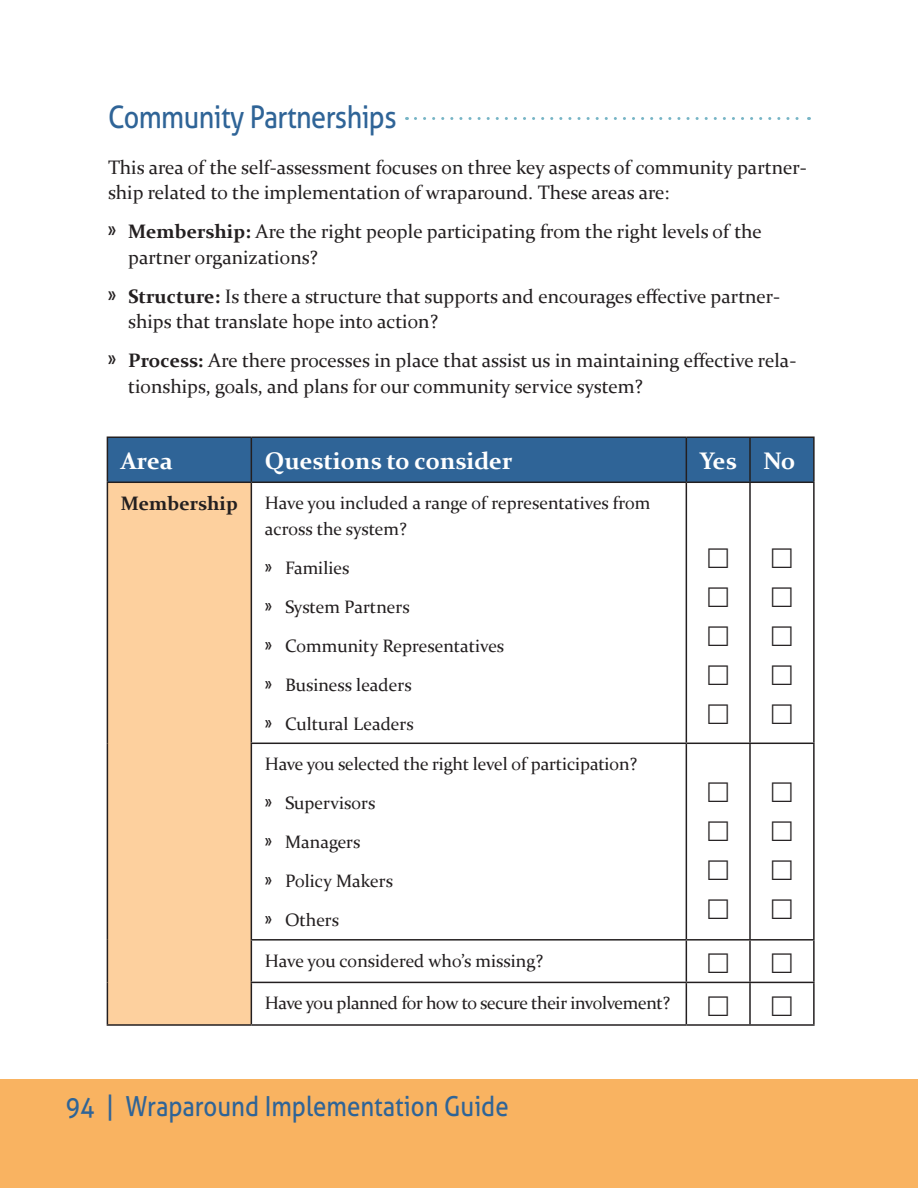
<style>
.page{position:relative;width:918px;height:1188px;background:#fff}
.page>*{position:absolute;margin:0;border:0;box-sizing:border-box;transform-origin:0 0}
.t1{font:31.05px "Aller";letter-spacing:-.02em;color:#2f6497;scale:.87 1}
.t2{font:27.6px "Aller";color:#2f6497;scale:.87 1}
.t3{font:700 24px "Constantia";color:#fff}
.t4{font:19.5px/25.5px "Constantia";color:#231f20}
.t5{font:700 19.5px "Constantia";color:#231f20}
.t6{font:18px/39px "Constantia";color:#231f20}
.t7{font:18px "Constantia";letter-spacing:-.02em;color:#231f20}
.s1{font-family:"Big Noodle Titling";font-size:21px}
.s2{font-weight:700}
.s3{font-family:"Big Noodle Titling"}
</style>
<div class="page">
<div style="left:108px;top:438px;width:705px;height:44px;background:#2f6497"></div>
<div style="left:107px;top:482px;width:144px;height:543px;background:#fdd09e"></div>
<hr style="left:107px;top:436px;width:144px;height:2px;background:#231f20">
<hr style="left:107px;top:438px;width:1px;height:44px;background:#231f20">
<hr style="left:251px;top:436px;width:435px;height:2px;background:#231f20">
<hr style="left:251px;top:438px;width:1px;height:44px;background:#231f20">
<hr style="left:686px;top:436px;width:64px;height:2px;background:#231f20">
<hr style="left:686px;top:438px;width:1px;height:44px;background:#231f20">
<hr style="left:750px;top:436px;width:65px;height:2px;background:#231f20">
<hr style="left:749px;top:438px;width:2px;height:44px;background:#231f20">
<hr style="left:813px;top:438px;width:2px;height:44px;background:#231f20">
<hr style="left:107px;top:482px;width:144px;height:1px;background:#231f20">
<hr style="left:107px;top:483px;width:1px;height:260px;background:#231f20">
<hr style="left:251px;top:482px;width:435px;height:1px;background:#231f20">
<hr style="left:251px;top:483px;width:1px;height:260px;background:#231f20">
<hr style="left:686px;top:482px;width:64px;height:1px;background:#231f20">
<hr style="left:686px;top:483px;width:1px;height:260px;background:#231f20">
<hr style="left:750px;top:482px;width:65px;height:1px;background:#231f20">
<hr style="left:749px;top:483px;width:2px;height:260px;background:#231f20">
<hr style="left:813px;top:483px;width:2px;height:260px;background:#231f20">
<hr style="left:107px;top:743px;width:1px;height:197px;background:#231f20">
<hr style="left:251px;top:743px;width:435px;height:1px;background:#231f20">
<hr style="left:251px;top:744px;width:1px;height:195px;background:#231f20">
<hr style="left:686px;top:743px;width:64px;height:1px;background:#231f20">
<hr style="left:686px;top:744px;width:1px;height:195px;background:#231f20">
<hr style="left:750px;top:743px;width:65px;height:1px;background:#231f20">
<hr style="left:749px;top:744px;width:2px;height:195px;background:#231f20">
<hr style="left:813px;top:744px;width:2px;height:195px;background:#231f20">
<hr style="left:107px;top:940px;width:1px;height:42px;background:#231f20">
<hr style="left:251px;top:939px;width:435px;height:2px;background:#231f20">
<hr style="left:251px;top:941px;width:1px;height:41px;background:#231f20">
<hr style="left:686px;top:939px;width:64px;height:2px;background:#231f20">
<hr style="left:686px;top:941px;width:1px;height:41px;background:#231f20">
<hr style="left:750px;top:939px;width:65px;height:2px;background:#231f20">
<hr style="left:749px;top:941px;width:2px;height:41px;background:#231f20">
<hr style="left:813px;top:941px;width:2px;height:41px;background:#231f20">
<hr style="left:107px;top:982px;width:1px;height:42px;background:#231f20">
<hr style="left:251px;top:982px;width:435px;height:1px;background:#231f20">
<hr style="left:251px;top:983px;width:1px;height:41px;background:#231f20">
<hr style="left:686px;top:982px;width:64px;height:1px;background:#231f20">
<hr style="left:686px;top:983px;width:1px;height:41px;background:#231f20">
<hr style="left:750px;top:982px;width:65px;height:1px;background:#231f20">
<hr style="left:749px;top:983px;width:2px;height:41px;background:#231f20">
<hr style="left:813px;top:983px;width:2px;height:41px;background:#231f20">
<hr style="left:107px;top:1024px;width:144px;height:2px;background:#231f20">
<hr style="left:251px;top:1024px;width:435px;height:2px;background:#231f20">
<hr style="left:686px;top:1024px;width:64px;height:2px;background:#231f20">
<hr style="left:750px;top:1024px;width:65px;height:2px;background:#231f20">
<svg style="left:415px;top:117px;width:394px;height:3px"></svg>
<div style="left:0;top:1079px;width:918px;height:109px;background:#f9b361"></div>
<h1 class="t1" style="left:108px;top:98px;width:333px">Community Partnerships</h1>
<p class="t4" style="left:108px;top:153px;width:700px">This area of the self-assessment focuses on three key aspects of community partner&shy;ship related to the implementation of wraparound. These areas are:</p>
<p class="t4" style="left:128px;top:218px;width:635px;text-indent:-20px"><span class="s1">»</span> <span class="s2">Membership:</span> Are the right people participating from the right levels of the partner organizations?</p>
<p class="t4" style="left:128px;top:282px;width:654px;text-indent:-20px"><span class="s1">»</span> <span class="s2">Structure:</span> Is there a structure that supports and encourages effective partner&shy;ships that translate hope into action?</p>
<p class="t4" style="left:128px;top:347px;width:670px;text-indent:-20px"><span class="s1">»</span> <span class="s2">Process:</span> Are there processes in place that assist us in maintaining effective rela&shy;tionships, goals, and plans for our community service system?</p>
<p class="t3" style="left:121px;top:444px;width:53px">Area</p>
<p class="t3" style="left:265px;top:444px;width:249px">Questions to consider</p>
<p class="t3" style="left:700px;top:444px;width:97px">Yes No</p>
<p class="t5" style="left:121px;top:490px;width:119px">Membership</p>
<p class="t6" style="left:265px;top:490px;width:387px;line-height:25.5px">Have you included a range of representatives from across the system?</p>
<p class="t6" style="left:265px;top:547px;width:241px"><span class="s3">»</span> Families<br><span class="s3">»</span> System Partners<br><span class="s3">»</span> Community Representatives <span class="s3">»</span> Business leaders<br><span class="s3">»</span> Cultural Leaders</p>
<p class="t6" style="left:265px;top:744px;width:374px">Have you selected the right level of participation? <span class="s3">»</span> Supervisors<br><span class="s3">»</span> Managers<br><span class="s3">»</span> Policy Makers<br><span class="s3">»</span> Others</p>
<p class="t6" style="left:265px;top:940px;width:280px">Have you considered who’s missing?</p>
<p class="t7" style="left:265px;top:991px;width:407px">Have you planned for how to secure their involvement?</p>
<h2 class="t2" style="left:66px;top:1089px;width:511px">94 | Wraparound Implementation Guide</h2>
</div>
